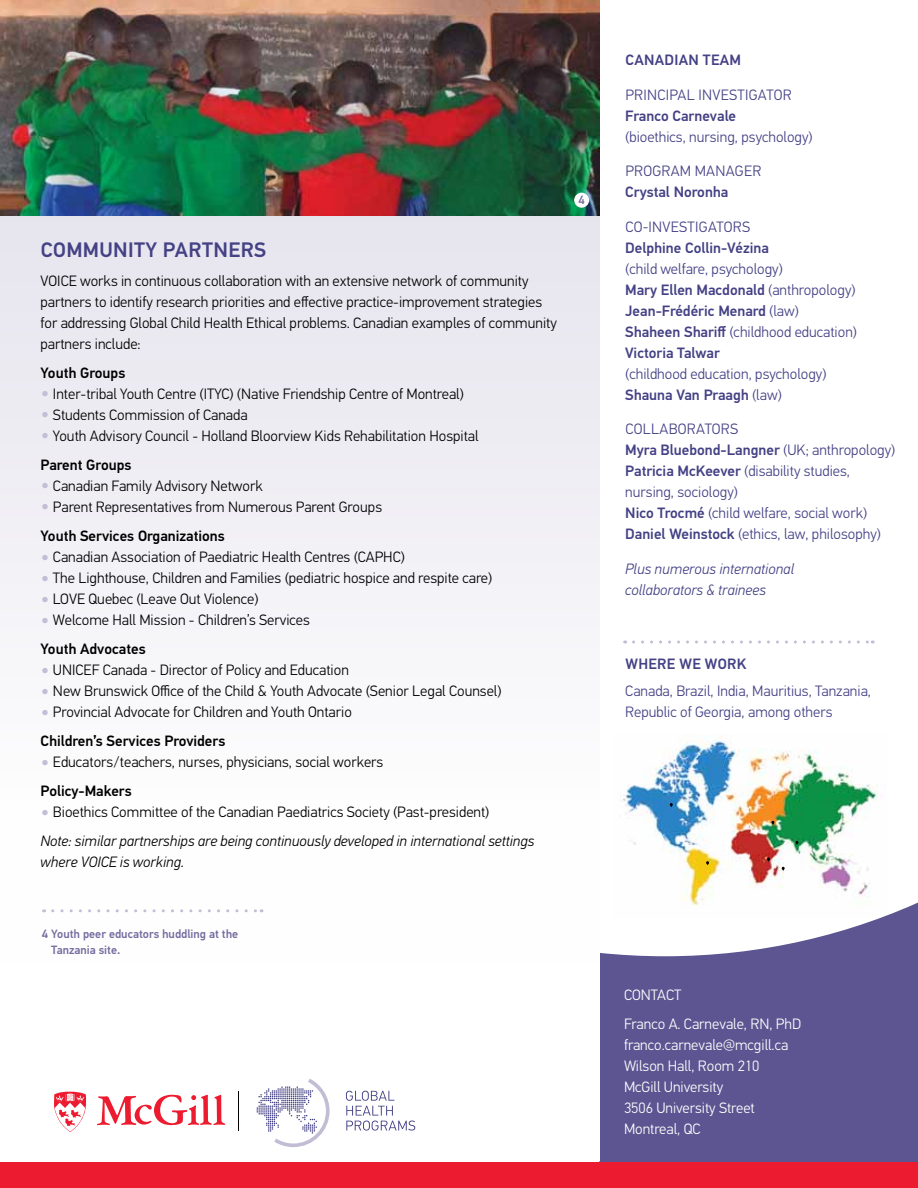
<style>
.page{position:relative;width:918px;height:1188px;background:#fff}
.page>*{position:absolute;margin:0;border:0;box-sizing:border-box;transform-origin:0 0}
.t1{font:500 21px "PF Din Text Pro";letter-spacing:.02em;color:#444185}
.t2{font:300 15px/29.1px "PF Din Text Pro";color:#000}
.t3{font:300 15px/21px "PF Din Text Pro";color:#444185}
.t4{font:500 15px/21px "PF Din Text Pro";color:#444185}
.t5{font:italic 300 15px/29.1px "PF Din Text Pro";color:#000}
.t6{font:300 15px/21px "PF Din Text Pro";color:#fff}
.t7{font:300 15px "PF Din Text Pro";letter-spacing:.02em;color:#444185}
.t8{font:italic 300 15px/21px "PF Din Text Pro";color:#444185}
.t9{font:500 15px "PF Din Text Pro";letter-spacing:.02em;color:#444185}
.t10{font:500 15px "PF Din Text Pro";color:#000}
.t11{font:500 12px/16.5px "PF Din Text Pro";color:#746b9f}
.s1{font-size:24px;color:#c3bdd5}
.s2{font-weight:500}
.s3{font-style:normal;font-size:24px;color:#c3bdd5}
.s4{font-style:normal}
.s5{font-weight:300}
</style>
<div class="page">
<svg style="left:599px;top:902px;width:319px;height:260px;background:#6d679d"></svg>
<div style="left:0;top:0;width:599px;height:961px;background:linear-gradient(to right,#f4f3f7,#f4f3f7)"></div>
<div style="left:0;top:1162px;width:918px;height:26px;background:#ed1b2f"></div>
<svg style="left:97px;top:1094px;width:129px;height:32px"></svg>
<svg style="left:54px;top:1092px;width:32px;height:40px"></svg>
<hr style="left:238px;top:1091px;width:1px;height:40px;background:#000">
<svg style="left:346px;top:1091px;width:69px;height:40px"></svg>
<svg style="left:257px;top:1079px;width:73px;height:68px"></svg>
<svg style="left:634px;top:640px;width:239px;height:4px"></svg>
<img style="left:0;top:0;width:599px;height:216px">
<div style="left:574px;top:193px;width:15px;height:15px;background:#fff;border-radius:50%"></div>
<svg style="left:53px;top:909px;width:209px;height:3px"></svg>
<img style="left:612px;top:734px;width:275px;height:184px">
<svg style="left:706px;top:861px;width:3px;height:4px"></svg>
<svg style="left:767px;top:858px;width:3px;height:4px"></svg>
<svg style="left:670px;top:803px;width:3px;height:4px"></svg>
<svg style="left:796px;top:841px;width:3px;height:4px"></svg>
<svg style="left:782px;top:867px;width:3px;height:4px"></svg>
<svg style="left:771px;top:821px;width:3px;height:4px"></svg>
<h1 class="t1" style="left:41px;top:237px;width:226px">COMMUNITY PARTNERS</h1>
<p class="t2" style="left:40px;top:270px;width:518px;line-height:21px">VOICE works in continuous collaboration with an extensive network of community partners to identify research priorities and effective practice-improvement strategies for addressing Global Child Health Ethical problems. Canadian examples of community partners include:</p>
<p class="t10" style="left:40px;top:364px;width:86px">Youth Groups</p>
<p class="t2" style="left:40px;top:379px;width:171px"><span class="s1">•</span> Inter-tribal Youth Centre (ITYC</p>
<p class="t2" style="left:229px;top:379px;width:236px">) (Native Friendship Centre of Montreal)</p>
<p class="t2" style="left:40px;top:400px;width:209px"><span class="s1">•</span> Students Commission of Canada</p>
<p class="t2" style="left:40px;top:421px;width:440px"><span class="s1">•</span> Youth Advisory Council - H olland Bloorview Kids Rehabilitation Hospital<br><span class="s2">Parent Groups</span></p>
<p class="t2" style="left:40px;top:471px;width:224px"><span class="s1">•</span> Canadian Family Advisory Network</p>
<p class="t2" style="left:40px;top:492px;width:343px"><span class="s1">•</span> Parent Representatives from N umerous Parent Groups<br><span class="s2">Youth Services Organizations</span></p>
<p class="t2" style="left:40px;top:543px;width:327px"><span class="s1">•</span> Canadian Association of Paediatric H ealth Centres (CAPHC</p>
<p class="t2" style="left:401px;top:543px;width:6px">)</p>
<p class="t2" style="left:40px;top:564px;width:453px"><span class="s1">•</span> The Lighthouse, Children and Families (pediatric hospice and respite care)</p>
<p class="t2" style="left:40px;top:585px;width:219px"><span class="s1">•</span> LOVE Quebec (Leave Out Violence)</p>
<p class="t2" style="left:40px;top:606px;width:271px"><span class="s1">•</span> Welcome Hall Mission - Children’s Services<br><span class="s2">Youth Advocates</span></p>
<p class="t2" style="left:40px;top:656px;width:30px"><span class="s1">•</span> UNICE</p>
<p class="t2" style="left:92px;top:656px;width:259px">F Canada - Director of Policy and Education</p>
<p class="t2" style="left:40px;top:677px;width:463px"><span class="s1">•</span> N ew Brunswick Office of the Child &amp; Youth Advocate (Senior Legal Counsel)</p>
<p class="t2" style="left:40px;top:698px;width:313px"><span class="s1">•</span> Provincial Advocate for Children and Youth Ontario<br><span class="s2">Children’s Services Providers</span></p>
<p class="t2" style="left:40px;top:748px;width:344px"><span class="s1">•</span> Educators/teachers, nurses, physicians, social workers<br><span class="s2">Policy-Makers</span></p>
<p class="t5" style="left:40px;top:798px;width:496px"><span class="s3">•</span> <span class="s4">Bioethics Committee of the Canadian Paediatrics Society (Past-president)<br></span>Note: similar partnerships are being continuously developed in international settings</p>
<p class="t5" style="left:40px;top:848px;width:145px">where VOICE is working.</p>
<p class="t11" style="left:578px;top:192px;width:8px">4</p>
<p class="t11" style="left:51px;top:926px;width:188px;text-indent:-9px">4 Youth peer educators huddling at the<br>Tanzania site.</p>
<p class="t9" style="left:625px;top:51px;width:117px">CANADIAN TEAM</p>
<p class="t7" style="left:625px;top:86px;width:168px">Principal I nvestigator</p>
<p class="t4" style="left:625px;top:105px;width:112px">Franco Carnevale</p>
<p class="t3" style="left:625px;top:126px;width:189px">(bioethics, nursing, psychology)</p>
<p class="t7" style="left:625px;top:163px;width:137px">Prog ram Manager</p>
<p class="t4" style="left:625px;top:182px;width:105px">Crystal Noronha</p>
<p class="t7" style="left:625px;top:218px;width:126px">Co-I nvestigators</p>
<p class="t4" style="left:625px;top:237px;width:145px">Delphine Collin-Vézina</p>
<p class="t4" style="left:625px;top:258px;width:233px"><span class="s5">(child welfare, psychology)<br></span>Mary Ellen Macdonald <span class="s5">(anthropology)<br></span>Jean-Frédéric Menard <span class="s5">(law)<br></span>Shaheen Shariff <span class="s5">(childhood education)<br></span>Victoria Talwar</p>
<p class="t3" style="left:625px;top:363px;width:203px">(childhood education, psychology)<br><span class="s2">Shauna Van Praagh</span> (law)</p>
<p class="t3" style="left:625px;top:419px;width:272px">Co llabo rators<br><span class="s2">Myra Bluebond-Langner</span> (UK; anthropology)<br><span class="s2">Patricia McKeever</span> (disability studies, nursing, sociology)<br><span class="s2">Nico Trocmé</span> (child welfare, social work)<br><span class="s2">Daniel Weinstock</span> (ethics, law, philosophy)</p>
<p class="t8" style="left:625px;top:558px;width:170px">Plus numerous international collaborators &amp; trainees</p>
<p class="t9" style="left:625px;top:655px;width:122px">WHERE WE WORK</p>
<p class="t3" style="left:625px;top:680px;width:247px">Canada, Brazil, I ndia, Mauritius, Tanzania,<br>Republic of Georgia, among others</p>
<p class="t6" style="left:624px;top:980px;width:177px;line-height:29.1px">CONTACT<br>Franco A. Carnevale, RN , PhD</p>
<p class="t6" style="left:624px;top:1034px;width:166px">franco.carnevale@mcgill.ca<br>Wilson Hall, Room 210<br>McGill University<br>3506 University Street<br>Montreal, QC</p>
</div>
